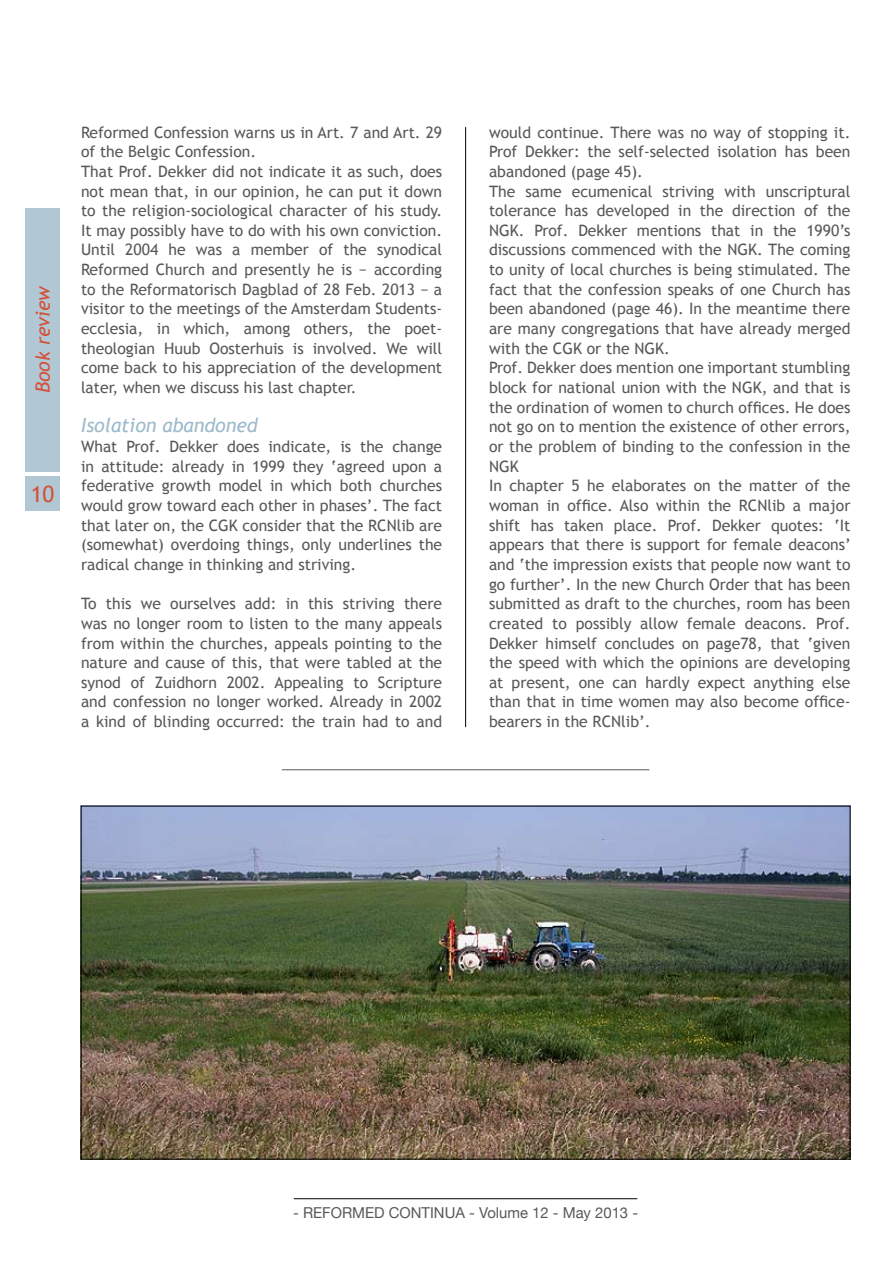
<style>
.page{position:relative;width:893px;height:1263px;background:#fff}
.page>*{position:absolute;margin:0;border:0;box-sizing:border-box;transform-origin:0 0}
.t1{font:22.5px "Trebuchet MS";color:#d55038}
.t2{font:italic 19.5px "Trebuchet MS";color:#9cbaca}
.t3{font:italic 19.5px "Trebuchet MS";color:#d55038}
.t4{font:15.75px/19.6px "Trebuchet MS";color:#58585a}
.t5{font:15px "Helvetica Neue";color:#58585a}
</style>
<div class="page">
<hr style="left:465px;top:127px;width:1px;height:600px;background:#000">
<div style="left:26px;top:477px;width:34px;height:34px;background:#b1c7d4"></div>
<div style="left:26px;top:208px;width:34px;height:264px;background:#b1c7d4"></div>
<img style="left:83px;top:808px;width:765px;height:349px">
<hr style="left:282px;top:769px;width:367px;height:1px;background:#58585a">
<hr style="left:294px;top:1198px;width:343px;height:1px;background:#000">
<p class="t3" style="left:31px;top:393px;width:109px;rotate:-90deg">Book review</p>
<h1 class="t1" style="left:31px;top:481px;width:25px">10</h1>
<p class="t4" style="left:81px;top:122px;width:363px">Reformed Confession warns us in Art. 7 and Art. 29 of the Belgic Confession.<br>That Prof. Dekker did not indicate it as such, does not mean that, in our opinion, he can put it down to the religion-sociological character of his study.<br>It may possibly have to do with his own conviction.<br>Until 2004 he was a member of the synodical Reformed Church and presently he is − according to the Reformatorisch Dagblad of 28 Feb. 2013 − a visitor to the meetings of the Amsterdam Students&shy;ecclesia, in which, among others, the poet&shy;theologian Huub Oosterhuis is involved. We will come back to his appreciation of the development later, when we discuss his last chapter.</p>
<p class="t2" style="left:81px;top:414px;width:178px">Isolation abandoned</p>
<p class="t4" style="left:81px;top:437px;width:363px;text-align:justify">What Prof. Dekker does indicate, is the change in attitude: already in 1999 they ‘agreed upon a federative growth model in which both churches would grow toward each other in phases’. The fact that later on, the CGK consider that the RCNlib are (somewhat) overdoing things, only underlines the radical change in thinking and striving.</p>
<p class="t4" style="left:81px;top:594px;width:363px;text-align:justify">To this we ourselves add: in this striving there was no longer room to listen to the many appeals from within the churches, appeals pointing to the nature and cause of this, that were tabled at the synod of Zuidhorn 2002. Appealing to Scripture and confession no longer worked. Already in 2002 a kind of blinding occurred: the train had to and</p>
<p class="t4" style="left:489px;top:122px;width:363px">would continue. There was no way of stopping it.<br>Prof Dekker: the self-selected isolation has been abandoned (page 45).<br>The same ecumenical striving with unscriptural tolerance has developed in the direction of the NGK. Prof. Dekker mentions that in the 1990’s discussions commenced with the NGK. The coming to unity of local churches is being stimulated. The fact that the confession speaks of one Church has been abandoned (page 46). In the meantime there are many congregations that have already merged with the CGK or the NGK.<br>Prof. Dekker does mention one important stumbling block for national union with the NGK, and that is the ordination of women to church offices. He does not go on to mention the existence of other errors, or the problem of binding to the confession in the NGK<br>In chapter 5 he elaborates on the matter of the woman in office. Also within the RCNlib a major shift has taken place. Prof. Dekker quotes: ‘It appears that there is support for female deacons’ and ‘the impression exists that people now want to go further’. In the new Church Order that has been submitted as draft to the churches, room has been created to possibly allow female deacons. Prof.<br>Dekker himself concludes on page78, that ‘given the speed with which the opinions are developing at present, one can hardly expect anything else than that in time women may also become office&shy;bearers in the RCNlib’.</p>
<p class="t5" style="left:293px;top:1204px;width:346px">- REFORMED CONTINUA - Volume 12 - May 2013 -</p>
</div>
